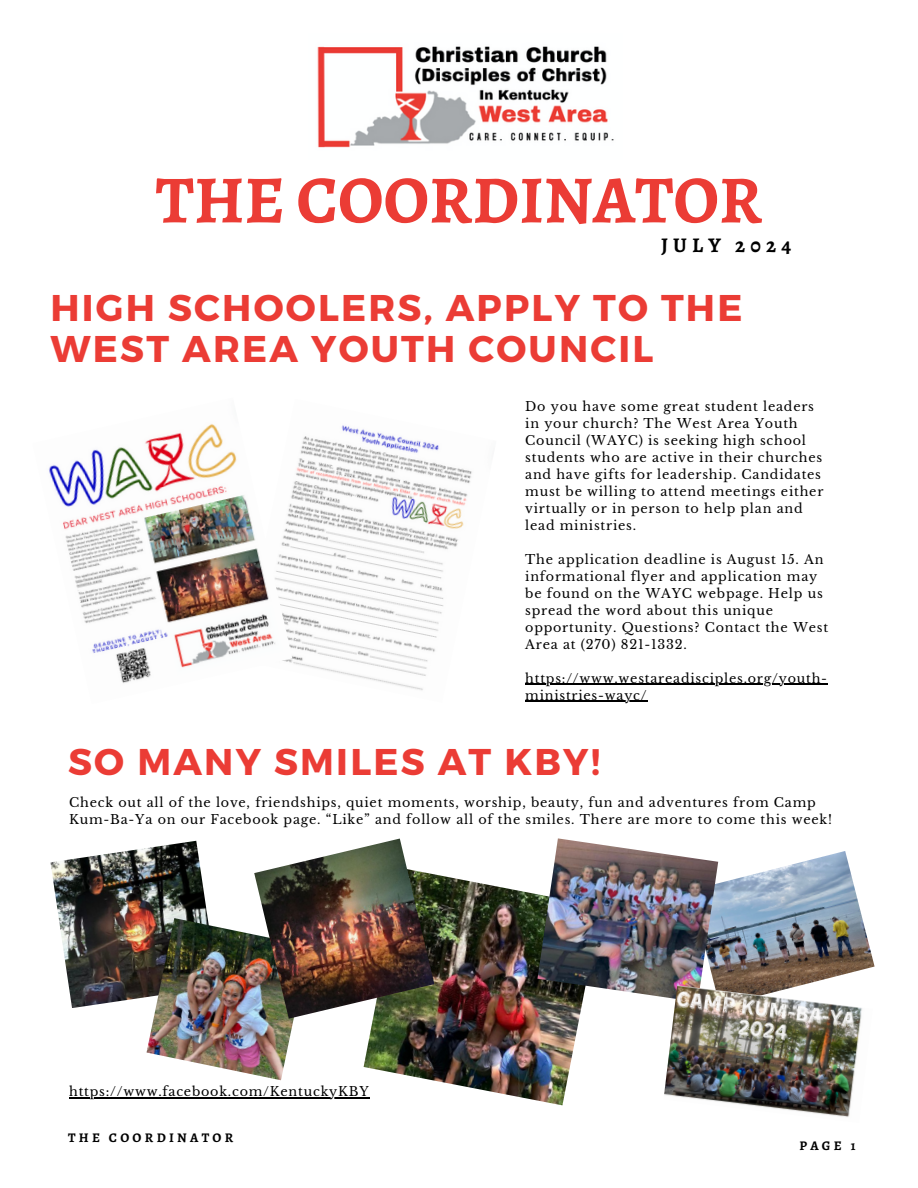
<style>
.page{position:relative;width:918px;height:1188px;background:#fff}
.page>*{position:absolute;margin:0;border:0;box-sizing:border-box;transform-origin:0 0}
.t1{font:700 67.5px "Alegreya";color:#eb3c35}
.t2{font:700 37.2px/41.7px "Montserrat";letter-spacing:.06em;color:#eb3c35}
.t3{font:700 20.85px "Alegreya";letter-spacing:.25em;color:#000}
.t4{font:700 13.2px "Alegreya";letter-spacing:.25em;color:#000}
.t5{font:12.75px/17px "Libre Baskerville";letter-spacing:.06em;color:#000}
</style>
<div class="page">
<img style="left:317px;top:46px;width:297px;height:102px">
<img style="left:718px;top:851px;width:157px;height:134px">
<hr style="left:69px;top:1097px;width:301px;height:1px;background:#000">
<img style="left:292px;top:425px;width:180px;height:266px">
<img style="left:48px;top:423px;width:244px;height:260px">
<img style="left:50px;top:841px;width:158px;height:167px">
<img style="left:147px;top:918px;width:147px;height:162px">
<img style="left:364px;top:874px;width:219px;height:231px">
<img style="left:254px;top:839px;width:180px;height:180px">
<img style="left:537px;top:838px;width:181px;height:164px">
<img style="left:664px;top:985px;width:198px;height:132px">
<hr style="left:525px;top:684px;width:303px;height:1px;background:#000">
<hr style="left:525px;top:701px;width:122px;height:1px;background:#000">
<p class="t1" style="left:156px;top:154px;width:608px">THE COORDINATOR</p>
<p class="t3" style="left:661px;top:230px;width:132px">JULY 2024</p>
<p class="t2" style="left:50px;top:285px;width:694px">HIGH SCHOOLERS, APPLY TO THE<br>WEST AREA YOUTH COUNCIL</p>
<p class="t5" style="left:525px;top:398px;width:290px">Do you have some great student leaders in your church? The West Area Youth<br>Council (WAYC) is seeking high school</p>
<p class="t5" style="left:525px;top:449px;width:300px">students who are active in their churches and have gifts for leadership. Candidates must be willing to attend meetings either virtually or in person to help plan and lead ministries.</p>
<h4 class="t5" style="left:525px;top:551px;width:304px">The application deadline is August 15. An informational flyer and application may be found on the WAYC webpage. Help us spread the word about this unique opportunity. Questions? Contact the West Area at (270) 821-1332.</h4>
<h4 class="t5" style="left:525px;top:670px;width:303px">https://www.westareadisciples.org/youth&shy;ministries-wayc/</h4>
<p class="t2" style="left:68px;top:739px;width:534px">SO MANY SMILES AT KBY!</p>
<h3 class="t5" style="left:69px;top:794px;width:764px">Check out all of the love, friendships, quiet moments, worship, beauty, fun and adventures from Camp<br>Kum-Ba-Ya on our Facebook page. “Like” and follow all of the smiles. There are more to come this week!</h3>
<h2 class="t5" style="left:69px;top:1083px;width:301px">https://www.facebook.com/KentuckyKBY</h2>
<p class="t4" style="left:68px;top:1129px;width:167px">THE COORDINATOR</p>
<p class="t4" style="left:799px;top:1137px;width:58px">PAGE 1</p>
</div>
